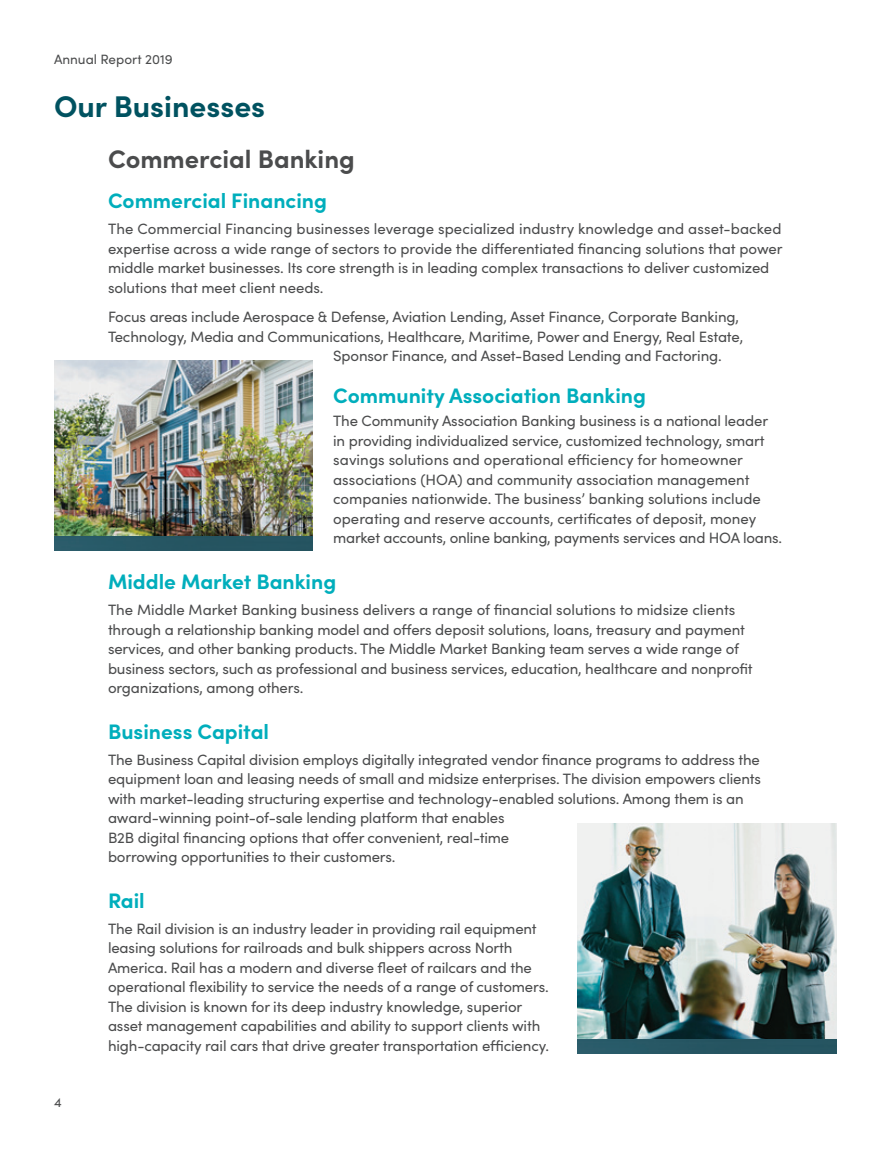
<style>
.page{position:relative;width:891px;height:1161px;background:#fff}
.page>*{position:absolute;margin:0;border:0;box-sizing:border-box;transform-origin:0 0}
.t1{font:700 30px "Sofia Pro";color:#005260}
.t2{font:700 25.5px "Sofia Pro";color:#4b4c4d}
.t3{font:700 21px "Sofia Pro";color:#00aebc}
.t4{font:15px/19.5px "Sofia Pro";letter-spacing:-.01em;color:#4b4c4d}
.t5{font:13.5px "Sofia Pro";color:#4b4c4d}
</style>
<div class="page">
<img style="left:54px;top:360px;width:259px;height:177px">
<div style="left:54px;top:537px;width:259px;height:13px;background:#265562"></div>
<img style="left:577px;top:824px;width:260px;height:216px">
<div style="left:577px;top:1040px;width:260px;height:13px;background:#265562"></div>
<p class="t5" style="left:54px;top:54px;width:120px">Annual Report 2019</p>
<h1 class="t1" style="left:54px;top:95px;width:213px">Our Businesses</h1>
<h2 class="t2" style="left:108px;top:150px;width:248px">Commercial Banking</h2>
<p class="t5" style="left:54px;top:1097px;width:9px">4</p>
<h3 class="t3" style="left:108px;top:193px;width:221px">Commercial Financing</h3>
<p class="t4" style="left:108px;top:221px;width:676px">The Commercial Financing businesses leverage specialized industry knowledge and asset-backed expertise across a wide range of sectors to provide the differentiated financing solutions that power middle market businesses. Its core strength is in leading complex transactions to deliver customized solutions that meet client needs.</p>
<p class="t4" style="left:108px;top:309px;width:633px">Focus areas include Aerospace &amp; Defense, Aviation Lending, Asset Finance, Corporate Banking,</p>
<p class="t4" style="left:108px;top:329px;width:637px">Technology, Media and Communications, Healthcare, Maritime, Power and Energy, Real Estate,</p>
<p class="t4" style="left:333px;top:348px;width:390px">Sponsor Finance, and Asset-Based Lending and Factoring.</p>
<h3 class="t3" style="left:333px;top:388px;width:314px">Community Association Banking</h3>
<p class="t4" style="left:333px;top:413px;width:451px">The Community Association Banking business is a national leader in providing individualized service, customized technology, smart savings solutions and operational efficiency for homeowner associations (HOA) and community association management companies nationwide. The business’ banking solutions include operating and reserve accounts, certificates of deposit, money market accounts, online banking, payments services and HOA loans.</p>
<h3 class="t3" style="left:108px;top:574px;width:230px">Middle Market Banking</h3>
<p class="t4" style="left:108px;top:602px;width:646px">The Middle Market Banking business delivers a range of financial solutions to midsize clients through a relationship banking model and offers deposit solutions, loans, treasury and payment services, and other banking products. The Middle Market Banking team serves a wide range of business sectors, such as professional and business services, education, healthcare and nonprofit organizations, among others.</p>
<h3 class="t3" style="left:108px;top:723px;width:163px">Business Capital</h3>
<p class="t4" style="left:108px;top:751px;width:655px">The Business Capital division employs digitally integrated vendor finance programs to address the equipment loan and leasing needs of small and midsize enterprises. The division empowers clients with market-leading structuring expertise and technology-enabled solutions. Among them is an award-winning point-of-sale lending platform that enables<br>B2B digital financing options that offer convenient, real-time<br>borrowing opportunities to their customers.</p>
<h3 class="t3" style="left:108px;top:893px;width:38px">Rail</h3>
<p class="t4" style="left:108px;top:921px;width:443px">The Rail division is an industry leader in providing rail equipment leasing solutions for railroads and bulk shippers across North America. Rail has a modern and diverse fleet of railcars and the operational flexibility to service the needs of a range of customers.<br>The division is known for its deep industry knowledge, superior asset management capabilities and ability to support clients with high-capacity rail cars that drive greater transportation efficiency.</p>
</div>
